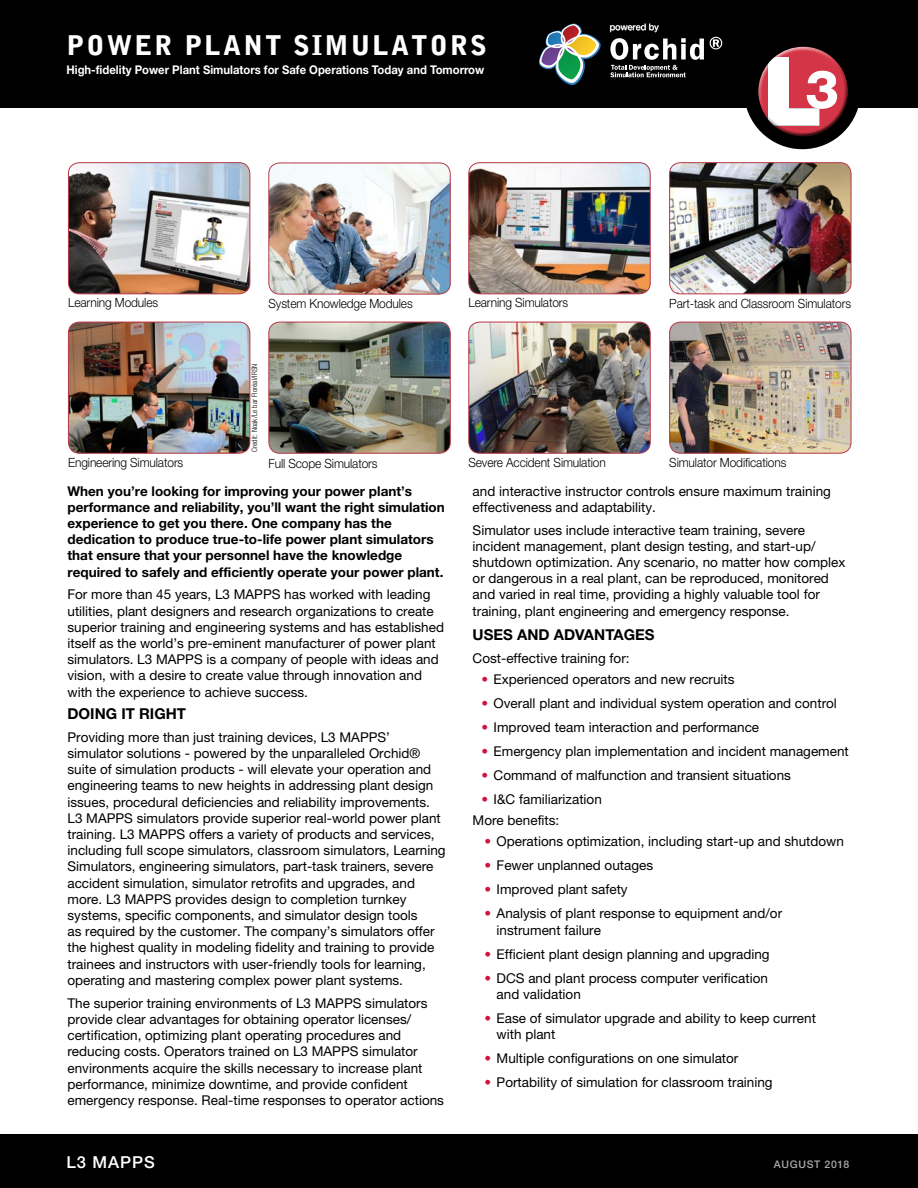
<style>
.page{position:relative;width:918px;height:1188px;background:#fff}
.page>*{position:absolute;margin:0;border:0;box-sizing:border-box;transform-origin:0 0}
.t1{font:900 27px "Bell Gothic Std";letter-spacing:.08em;color:#fff}
.t2{font:500 16.5px "Helvetica Neue LT Std";letter-spacing:.06em;color:#fff}
.bullets{font:700 15px "Helvetica Neue LT Std";color:#000}
.bullets-2{font:13.5px/16.2px "Helvetica Neue LT Std";color:#000}
.bullets-3{font:700 13.5px/16.2px "Helvetica Neue LT Std";color:#000}
.t3{font:300 12.75px "Helvetica Neue LT Std";letter-spacing:-.01em;color:#000;scale:.94 1}
.Product_Description{font:700 12px "Helvetica Neue LT Std";color:#fff;scale:.94 1}
.t4{font:500 10.5px "Helvetica Neue LT Std";letter-spacing:.07em;color:#a7a9ac}
.t5{font:500 9px "Helvetica Neue LT Std";color:#fff}
.spec_bullets_-_large{font:300 condensed 7.5px "Helvetica Neue LT Std";letter-spacing:.01em;color:#000}
.s1{color:#d21242}
</style>
<div class="page">
<div style="left:0;top:0;width:918px;height:108px;background:#000"></div>
<div style="left:744px;top:33px;width:117px;height:116px;background:#000;border-radius:50%"></div>
<div style="left:757px;top:47px;width:88px;height:82px;background:#fff;opacity:.75"></div>
<div style="left:759px;top:54px;width:90px;height:84px;background:#000;opacity:.75"></div>
<div style="left:0;top:1134px;width:918px;height:54px;background:#000"></div>
<img style="left:671px;top:163px;width:180px;height:131px">
<div style="left:669px;top:162px;width:182px;height:132px;border:1px solid #b73847;border-radius:11px"></div>
<img style="left:269px;top:322px;width:180px;height:131px">
<div style="left:269px;top:322px;width:182px;height:132px;border:1px solid #b73847;border-radius:11px"></div>
<img style="left:269px;top:163px;width:181px;height:131px">
<div style="left:269px;top:163px;width:182px;height:131px;border:1px solid #b73847;border-radius:11px"></div>
<img style="left:470px;top:164px;width:179px;height:130px">
<div style="left:468px;top:162px;width:183px;height:132px;border:1px solid #b73847;border-radius:11px"></div>
<svg style="left:539px;top:24px;width:57px;height:59px"></svg>
<svg style="left:710px;top:37px;width:12px;height:12px"></svg>
<svg style="left:610px;top:38px;width:94px;height:39px"></svg>
<svg style="left:610px;top:24px;width:49px;height:8px"></svg>
<img style="left:68px;top:322px;width:182px;height:130px">
<div style="left:68px;top:322px;width:182px;height:132px;border:1px solid #b73847;border-radius:11px"></div>
<img style="left:68px;top:163px;width:182px;height:131px">
<div style="left:68px;top:162px;width:182px;height:132px;border:1px solid #b73847;border-radius:11px"></div>
<img style="left:470px;top:322px;width:179px;height:130px">
<div style="left:468px;top:322px;width:183px;height:132px;border:1px solid #b73847;border-radius:11px"></div>
<img style="left:670px;top:322px;width:181px;height:130px">
<div style="left:669px;top:322px;width:182px;height:132px;border:1px solid #b73847;border-radius:11px"></div>
<p class="t1" style="left:66px;top:29px;width:422px">POWER PLANT SIMULATORS</p>
<p class="Product_Description" style="left:66px;top:63px;width:446px">High-fidelity Power Plant Simulators for Safe Operations Today and Tomorrow</p>
<p class="t5" style="left:610px;top:21px;width:51px">powered by</p>
<p class="t3" style="left:68px;top:295px;width:97px">Learning Modules</p>
<p class="t3" style="left:269px;top:295px;width:155px">System Knowledge Modules</p>
<p class="t3" style="left:468px;top:295px;width:108px">Learning Simulators</p>
<p class="spec_bullets_-_large" style="left:250px;top:452px;width:90px;rotate:-90deg">Credit: Noak/Le bar Floréal/IRSN</p>
<p class="t3" style="left:669px;top:295px;width:195px">Part-task and Classroom Simulators</p>
<p class="t3" style="left:68px;top:455px;width:124px">Engineering Simulators</p>
<p class="t3" style="left:269px;top:456px;width:118px">Full Scope Simulators</p>
<p class="t3" style="left:468px;top:455px;width:148px">Severe Accident Simulation</p>
<p class="t3" style="left:669px;top:455px;width:126px">Simulator Modifications</p>
<p class="bullets-3" style="left:68px;top:482px;width:379px">When you’re looking for improving your power plant’s performance and reliability, you’ll want the right simulation experience to get you there. One company has the dedication to produce true-to-life power plant simulators that ensure that your personnel have the knowledge required to safely and efficiently operate your power plant.</p>
<p class="bullets-2" style="left:68px;top:586px;width:378px">For more than 45 years, L3 MAPPS has worked with leading utilities, plant designers and research organizations to create superior training and engineering systems and has established itself as the world’s pre-eminent manufacturer of power plant simulators. L3 MAPPS is a company of people with ideas and vision, with a desire to create value through innovation and with the experience to achieve success.</p>
<p class="bullets" style="left:68px;top:704px;width:120px">DOING IT RIGHT</p>
<p class="bullets-2" style="left:68px;top:729px;width:380px">Providing more than just training devices, L3 MAPPS’ simulator solutions - powered by the unparalleled Orchid® suite of simulation products - will elevate your operation and engineering teams to new heights in addressing plant design issues, procedural deficiencies and reliability improvements.<br>L3 MAPPS simulators provide superior real-world power plant training. L3 MAPPS offers a variety of products and services, including full scope simulators, classroom simulators, Learning Simulators, engineering simulators, part-task trainers, severe accident simulation, simulator retrofits and upgrades, and more. L3 MAPPS provides design to completion turnkey systems, specific components, and simulator design tools<br>as required by the customer. The company’s simulators offer the highest quality in modeling fidelity and training to provide trainees and instructors with user-friendly tools for learning, operating and mastering complex power plant systems.</p>
<p class="bullets-2" style="left:68px;top:995px;width:378px">The superior training environments of L3 MAPPS simulators provide clear advantages for obtaining operator licenses/ certification, optimizing plant operating procedures and reducing costs. Operators trained on L3 MAPPS simulator environments acquire the skills necessary to increase plant performance, minimize downtime, and provide confident emergency response. Real-time responses to operator actions</p>
<p class="bullets-2" style="left:473px;top:482px;width:360px">and interactive instructor controls ensure maximum training effectiveness and adaptability.</p>
<p class="bullets-2" style="left:473px;top:522px;width:374px">Simulator uses include interactive team training, severe incident management, plant design testing, and start-up/ shutdown optimization. Any scenario, no matter how complex or dangerous in a real plant, can be reproduced, monitored and varied in real time, providing a highly valuable tool for training, plant engineering and emergency response.</p>
<p class="bullets" style="left:473px;top:626px;width:183px">USES AND ADVANTAGES</p>
<p class="bullets-2" style="left:473px;top:650px;width:158px">Cost-effective training for:</p>
<p class="bullets-2" style="left:482px;top:671px;width:255px"><span class="s1">•</span> Experienced operators and new recruits</p>
<p class="bullets-2" style="left:482px;top:695px;width:357px"><span class="s1">•</span> Overall plant and individual system operation and control</p>
<p class="bullets-2" style="left:482px;top:719px;width:279px"><span class="s1">•</span> Improved team interaction and performance</p>
<p class="bullets-2" style="left:482px;top:743px;width:369px"><span class="s1">•</span> Emergency plan implementation and incident management</p>
<p class="bullets-2" style="left:482px;top:767px;width:311px"><span class="s1">•</span> Command of malfunction and transient situations</p>
<p class="bullets-2" style="left:482px;top:791px;width:122px"><span class="s1">•</span> I&amp;C familiarization</p>
<p class="bullets-2" style="left:473px;top:812px;width:88px">More benefits:</p>
<p class="bullets-2" style="left:485px;top:833px;width:361px"><span class="s1">•</span> Operations optimization, including start-up and shutdown</p>
<p class="bullets-2" style="left:485px;top:857px;width:170px"><span class="s1">•</span> Fewer unplanned outages</p>
<p class="bullets-2" style="left:485px;top:881px;width:145px"><span class="s1">•</span> Improved plant safety</p>
<p class="bullets-2" style="left:497px;top:905px;width:287px;text-indent:-12px"><span class="s1">•</span> Analysis of plant response to equipment and/or instrument failure</p>
<p class="bullets-2" style="left:485px;top:945px;width:287px"><span class="s1">•</span> Efficient plant design planning and upgrading</p>
<p class="bullets-2" style="left:497px;top:969px;width:273px;text-indent:-12px"><span class="s1">•</span> DCS and plant process computer verification and validation</p>
<p class="bullets-2" style="left:497px;top:1010px;width:321px;text-indent:-12px"><span class="s1">•</span> Ease of simulator upgrade and ability to keep current with plant</p>
<p class="bullets-2" style="left:485px;top:1050px;width:255px"><span class="s1">•</span> Multiple configurations on one simulator</p>
<p class="bullets-2" style="left:485px;top:1074px;width:290px"><span class="s1">•</span> Portability of simulation for classroom training</p>
<p class="t2" style="left:66px;top:1152px;width:90px">L3 MAPPS</p>
<p class="t4" style="left:774px;top:1158px;width:77px">AUGUST 2018</p>
</div>
